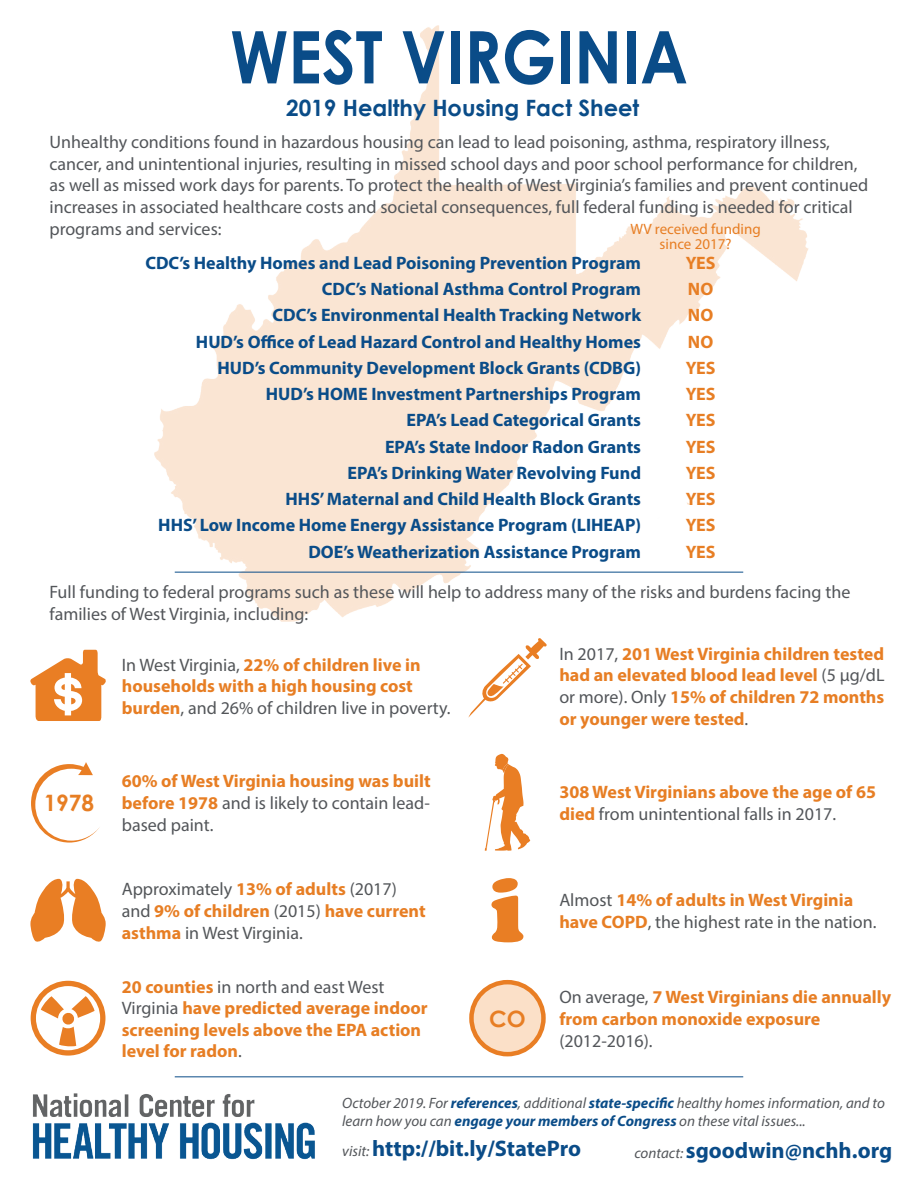
<style>
.page{position:relative;width:918px;height:1188px;background:#fff}
.page>*{position:absolute;margin:0;border:0;box-sizing:border-box;transform-origin:0 0}
.t1{font:700 72.6px "Century Gothic";color:#0a4c88;scale:.89 1}
.t2{font:700 22.65px "Century Gothic";color:#e77e24}
.t3{font:700 22.5px "Myriad Pro";color:#0a4c88}
.t4{font:700 22.5px "Century Gothic";color:#0a4c88}
.t5{font:700 18px/21.6px "Myriad Pro";color:#e77e24}
.t6{font:18px/21.6px "Myriad Pro";color:#53565a}
.t7{font:700 18px/26.2px "Myriad Pro";color:#0a4c88;text-align:right}
.t8{font:18px/21.6px "Myriad Pro";color:#535659}
.t9{font:italic 15px/18px "Myriad Pro";color:#53565a}
.t10{font:15px/15px "Myriad Pro";color:#e77e24;text-align:center}
.s1{font-weight:400;color:#535659}
.s2{font-weight:400;color:#53565a}
.s3{font-weight:700;color:#e77e24}
.s4{font-weight:700;color:#0a4c88}
.s5{font-weight:400;font-style:italic;font-size:15px;color:#53565a}
</style>
<div class="page">
<img style="left:155px;top:26px;width:654px;height:595px">
<svg style="left:687px;top:500px;width:10px;height:5px"></svg>
<hr style="left:175px;top:572px;width:568px;height:1px;background:#094c88">
<hr style="left:175px;top:1076px;width:568px;height:1px;background:#094c88">
<svg style="left:30px;top:650px;width:76px;height:71px"></svg>
<svg style="left:468px;top:638px;width:79px;height:80px"></svg>
<svg style="left:31px;top:981px;width:74px;height:75px"></svg>
<div style="left:471px;top:982px;width:72px;height:72px;background:#fbe0c8;border-radius:50%"></div>
<div style="left:469px;top:980px;width:77px;height:76px;border:4px solid #e97e24;border-radius:50%"></div>
<svg style="left:31px;top:762px;width:69px;height:81px"></svg>
<svg style="left:485px;top:754px;width:45px;height:97px"></svg>
<img style="left:32px;top:1093px;width:283px;height:67px">
<svg style="left:30px;top:879px;width:76px;height:63px"></svg>
<svg style="left:491px;top:878px;width:32px;height:64px"></svg>
<h1 class="t1" style="left:230px;top:2px;width:516px">WEST VIRGINIA</h1>
<p class="t4" style="left:286px;top:90px;width:355px">2019 Healthy Housing Fact Sheet</p>
<p class="t6" style="left:50px;top:131px;width:820px">Unhealthy conditions found in hazardous housing can lead to lead poisoning, asthma, respiratory illness, cancer, and unintentional injuries, resulting in missed school days and poor school performance for children, as well as missed work days for parents. To protect the health of West Virginia’s families and prevent continued increases in associated healthcare costs and societal consequences, full federal funding is needed for critical programs and services:</p>
<p class="t10" style="left:630px;top:221px;width:132px">WV received funding since 2017?</p>
<p class="t7" style="left:145px;top:249px;width:497px">CDC’s Healthy Homes and Lead Poisoning Prevention Program CDC’s National Asthma Control Program<br>CDC’s Environmental Health Tracking Network<br>HUD’s Office of Lead Hazard Control and Healthy Homes HUD’s Community Development Block Grants (CDBG)<br>HUD’s HOME Investment Partnerships Program<br>EPA’s Lead Categorical Grants<br>EPA’s State Indoor Radon Grants<br>EPA’s Drinking Water Revolving Fund<br>HHS’ Maternal and Child Health Block Grants<br>HHS’ Low Income Home Energy Assistance Program (LIHEAP)<br>DOE’s Weatherization Assistance Program</p>
<p class="t5" style="left:686px;top:249px;width:31px;line-height:26.2px">YES<br>NO<br>NO<br>NO<br>YES<br>YES<br>YES<br>YES<br>YES<br>YES<br>YES<br>YES</p>
<p class="t6" style="left:50px;top:581px;width:802px">Full funding to federal programs such as these will help to address many of the risks and burdens facing the families of West Virginia, including:</p>
<p class="t5" style="left:122px;top:653px;width:330px"><span class="s1">In West Virginia,</span> 22% of children live in households with a high housing cost burden<span class="s1">, and</span> <span class="s2">26% of children live in poverty</span><span class="s1">.</span></p>
<p class="t5" style="left:559px;top:642px;width:327px;text-align:justify"><span class="s2">In 2017,</span> 201 West Virginia children tested had an elevated blood lead level <span class="s2">(5 μg/dL or more). Only</span> 15% of children 72 months or younger were tested<span class="s2">.</span></p>
<p class="t5" style="left:122px;top:770px;width:310px;text-align:justify">60% of West Virginia housing was built before 1978 <span class="s2">and is likely to contain lead&shy;based paint.</span></p>
<p class="t2" style="left:44px;top:785px;width:52px">1978</p>
<p class="t5" style="left:559px;top:781px;width:318px">308 West Virginians above the age of 65 died <span class="s2">from unintentional falls in 2017.</span></p>
<p class="t8" style="left:122px;top:878px;width:305px">Approximately <span class="s3">13% of adults</span> (2017) and <span class="s3">9% of children</span> (2015) <span class="s3">have current asthma</span> in West Virginia.</p>
<p class="t8" style="left:559px;top:889px;width:319px">Almost <span class="s3">14% of adults in West Virginia have COPD</span>, the highest rate in the nation.</p>
<p class="t5" style="left:122px;top:975px;width:307px">20 counties <span class="s2">in north and east West<br>Virginia</span> have predicted average indoor screening levels above the EPA action level for radon<span class="s2">.</span></p>
<p class="t2" style="left:489px;top:1001px;width:38px">CO</p>
<p class="t5" style="left:559px;top:986px;width:333px"><span class="s2">On average,</span> 7 West Virginians die annually from carbon monoxide exposure</p>
<p class="t6" style="left:559px;top:1029px;width:95px">(2012-2016).</p>
<p class="t9" style="left:342px;top:1094px;width:544px">October 2019. For <span class="s4">references</span>, additional <span class="s4">state-specific</span> healthy homes information, and to learn how you can <span class="s4">engage your members of Congress</span> on these vital issues...</p>
<p class="t3" style="left:342px;top:1134px;width:240px"><span class="s5">visit:</span> http://bit.ly/StatePro</p>
<p class="t3" style="left:634px;top:1135px;width:259px"><span class="s5">contact:</span> sgoodwin@nchh.org</p>
</div>
